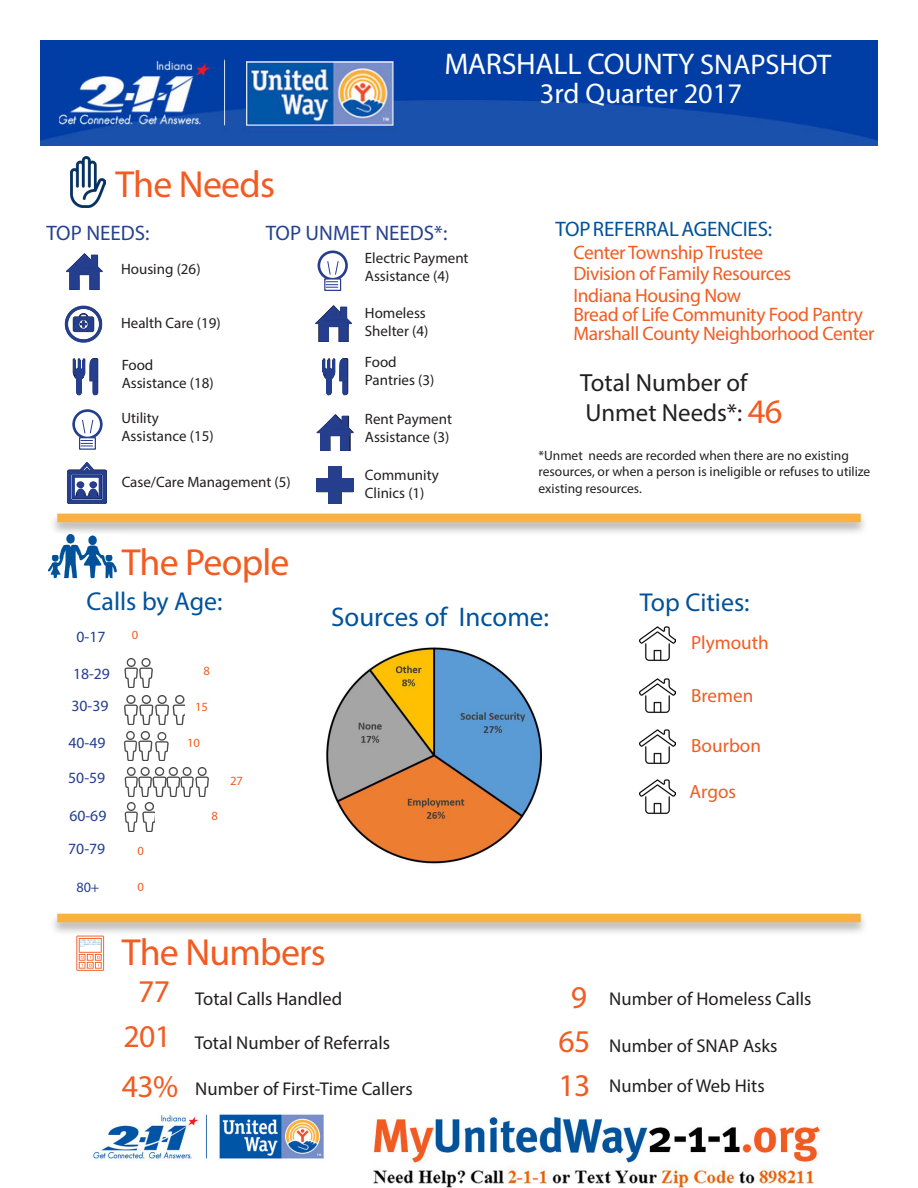
<style>
.page{position:relative;width:918px;height:1188px;background:#fff}
.page>*{position:absolute;margin:0;border:0;box-sizing:border-box;transform-origin:0 0}
.t1{font:37.8px "Myriad Pro";letter-spacing:-.02em;color:#f25b21}
.t2{font:34.5px "Myriad Pro";color:#f25b21}
.t3{font:31.65px "Myriad Pro";letter-spacing:-.02em;color:#f25b21}
.t4{font:30px "Myriad Pro";letter-spacing:-.01em;color:#fff}
.t5{font:28.5px "Myriad Pro";color:#fff}
.t6{font:27px "Myriad Pro";color:#01529a}
.t7{font:25.95px "Myriad Pro";color:#01529a}
.t8{font:24.9px "Myriad Pro";color:#231f20}
.t9{font:21px "Myriad Pro";color:#25418f}
.t10{font:21px "Myriad Pro";letter-spacing:-.01em;color:#01529a}
.t11{font:19.5px "Myriad Pro";letter-spacing:-.02em;color:#f25b21}
.t12{font:19.2px "Myriad Pro";color:#f25b21}
.t13{font:18.6px "Myriad Pro";color:#231f20}
.t14{font:15.75px "Myriad Pro";color:#253f8e}
.t15{font:15px "Myriad Pro";color:#231f20}
.t16{font:14.25px "Myriad Pro";color:#253f8e}
.t17{font:13.5px/16.2px "Myriad Pro";color:#231f20}
.t18{font:12.6px "Myriad Pro";color:#f25b21}
.s1{font-size:28.5px}
</style>
<div class="page">
<img style="left:93px;top:1114px;width:728px;height:74px">
<img style="left:40px;top:40px;width:838px;height:105px">
<img style="left:72px;top:359px;width:27px;height:35px">
<svg style="left:73px;top:359px;width:25px;height:37px"></svg>
<img style="left:322px;top:359px;width:27px;height:35px">
<svg style="left:65px;top:253px;width:38px;height:37px"></svg>
<svg style="left:323px;top:359px;width:25px;height:37px"></svg>
<img style="left:640px;top:779px;width:36px;height:35px">
<img style="left:640px;top:729px;width:36px;height:35px">
<img style="left:640px;top:678px;width:36px;height:35px">
<img style="left:640px;top:626px;width:36px;height:35px">
<div style="left:49px;top:512px;width:820px;height:25px;background:#231f20;opacity:.35"></div>
<div style="left:57px;top:514px;width:804px;height:8px;background:#fbb03f"></div>
<div style="left:49px;top:912px;width:820px;height:25px;background:#231f20;opacity:.35"></div>
<div style="left:57px;top:914px;width:804px;height:8px;background:#fbb03f"></div>
<img style="left:49px;top:535px;width:71px;height:44px">
<svg style="left:76px;top:936px;width:28px;height:35px"></svg>
<img style="left:70px;top:156px;width:36px;height:51px">
<img style="left:66px;top:306px;width:35px;height:34px">
<div style="left:65px;top:306px;width:37px;height:37px;border:3px solid #253f8e;border-radius:50%"></div>
<div style="left:79px;top:313px;width:9px;height:7px;border:1px solid #253f8e;border-radius:50%"></div>
<svg style="left:72px;top:315px;width:23px;height:18px"></svg>
<svg style="left:315px;top:305px;width:37px;height:37px"></svg>
<img style="left:124px;top:658px;width:28px;height:29px">
<img style="left:124px;top:696px;width:45px;height:29px">
<img style="left:124px;top:732px;width:45px;height:29px">
<img style="left:180px;top:767px;width:12px;height:29px">
<img style="left:124px;top:767px;width:56px;height:29px">
<img style="left:124px;top:803px;width:14px;height:28px">
<img style="left:142px;top:802px;width:13px;height:29px">
<img style="left:172px;top:696px;width:13px;height:29px">
<img style="left:192px;top:767px;width:17px;height:29px">
<img style="left:326px;top:647px;width:216px;height:217px">
<img style="left:317px;top:478px;width:11px;height:15px">
<div style="left:328px;top:466px;width:14px;height:38px;background:#253f8e"></div>
<div style="left:316px;top:479px;width:38px;height:13px;background:#253f8e"></div>
<svg style="left:329px;top:478px;width:44px;height:36px"></svg>
<div style="left:72px;top:409px;width:31px;height:30px;border:3px solid #253f8e;border-radius:50%"></div>
<div style="left:79px;top:437px;width:17px;height:13px;background:#fff;border:1px solid #253f8e"></div>
<svg style="left:81px;top:440px;width:12px;height:7px"></svg>
<svg style="left:82px;top:419px;width:12px;height:15px"></svg>
<div style="left:318px;top:251px;width:30px;height:30px;border:3px solid #253f8e;border-radius:50%"></div>
<div style="left:324px;top:278px;width:17px;height:13px;background:#fff;border:1px solid #253f8e"></div>
<svg style="left:326px;top:281px;width:12px;height:7px"></svg>
<svg style="left:327px;top:261px;width:12px;height:14px"></svg>
<svg style="left:316px;top:414px;width:38px;height:37px"></svg>
<img style="left:68px;top:469px;width:38px;height:26px">
<div style="left:72px;top:475px;width:30px;height:24px;border:3px solid #253f8e"></div>
<div style="left:67px;top:470px;width:40px;height:34px;border:4px solid #253f8e"></div>
<div style="left:77px;top:489px;width:7px;height:9px;background:#253f8e;border-radius:50%"></div>
<div style="left:77px;top:488px;width:8px;height:11px;border:2px solid #253f8e;border-radius:50%"></div>
<div style="left:90px;top:489px;width:7px;height:9px;background:#253f8e;border-radius:50%"></div>
<div style="left:89px;top:488px;width:8px;height:11px;border:2px solid #253f8e;border-radius:50%"></div>
<div style="left:77px;top:481px;width:7px;height:7px;border:2px solid #253f8e;border-radius:50%"></div>
<div style="left:89px;top:481px;width:8px;height:7px;border:2px solid #253f8e;border-radius:50%"></div>
<svg style="left:76px;top:462px;width:21px;height:13px"></svg>
<p class="t1" style="left:116px;top:161px;width:161px">The Needs</p>
<p class="t4" style="left:444px;top:45px;width:388px">MARSHALL COUNTY <span class="s1">SNAPSHOT</span></p>
<p class="t5" style="left:540px;top:76px;width:204px">3rd Quarter 2017</p>
<p class="t9" style="left:46px;top:220px;width:105px">TOP NEEDS:</p>
<p class="t15" style="left:121px;top:259px;width:81px">Housing (26)</p>
<p class="t15" style="left:121px;top:313px;width:101px">Health Care (19)</p>
<p class="t15" style="left:122px;top:356px;width:33px">Food</p>
<p class="t15" style="left:122px;top:374px;width:94px">Assistance (18)</p>
<p class="t15" style="left:122px;top:409px;width:39px">Utility</p>
<p class="t15" style="left:122px;top:427px;width:94px">Assistance (15)</p>
<p class="t9" style="left:266px;top:220px;width:183px">TOP UNMET NEEDS*:</p>
<p class="t15" style="left:365px;top:249px;width:105px">Electric Payment</p>
<p class="t15" style="left:365px;top:267px;width:86px">Assistance (4)</p>
<p class="t15" style="left:365px;top:304px;width:62px">Homeless</p>
<p class="t15" style="left:365px;top:322px;width:65px">Shelter (4)</p>
<p class="t15" style="left:365px;top:353px;width:33px">Food</p>
<p class="t15" style="left:365px;top:371px;width:71px">Pantries (3)</p>
<p class="t15" style="left:365px;top:410px;width:89px">Rent Payment</p>
<p class="t15" style="left:365px;top:428px;width:86px">Assistance (3)</p>
<p class="t15" style="left:122px;top:473px;width:171px">Case/Care Management (5)</p>
<p class="t1" style="left:122px;top:539px;width:169px">The People</p>
<p class="t15" style="left:365px;top:466px;width:76px">Community</p>
<p class="t15" style="left:365px;top:484px;width:61px">Clinics (1)</p>
<p class="t10" style="left:556px;top:216px;width:218px">TOP REFERRAL AGENCIES:</p>
<p class="t11" style="left:573px;top:240px;width:191px">Center Township Trustee</p>
<p class="t11" style="left:573px;top:261px;width:219px">Division of Family Resources</p>
<p class="t11" style="left:573px;top:283px;width:169px">Indiana Housing Now</p>
<p class="t11" style="left:573px;top:322px;width:303px">Marshall County Neighborhood Center</p>
<p class="t11" style="left:573px;top:303px;width:291px">Bread of Life Community Food Pantry</p>
<p class="t8" style="left:580px;top:368px;width:169px">Total Number of</p>
<p class="t8" style="left:585px;top:397px;width:159px">Unmet Needs*:</p>
<p class="t2" style="left:748px;top:390px;width:36px">46</p>
<p class="t17" style="left:539px;top:447px;width:333px">*Unmet needs are recorded when there are no existing resources, or when a person is ineligible or refuses to utilize existing resources.</p>
<p class="t7" style="left:87px;top:585px;width:138px">Calls by Age:</p>
<p class="t14" style="left:76px;top:627px;width:30px">0-17</p>
<p class="t14" style="left:73px;top:664px;width:38px">18-29</p>
<p class="t14" style="left:72px;top:696px;width:38px">30-39</p>
<p class="t14" style="left:69px;top:733px;width:38px">40-49</p>
<p class="t14" style="left:68px;top:768px;width:38px">50-59</p>
<p class="t14" style="left:69px;top:806px;width:38px">60-69</p>
<p class="t14" style="left:68px;top:839px;width:38px">70-79</p>
<p class="t16" style="left:76px;top:879px;width:25px">80+</p>
<p class="t18" style="left:132px;top:627px;width:8px">0</p>
<p class="t18" style="left:138px;top:843px;width:8px">0</p>
<p class="t18" style="left:137px;top:879px;width:8px">0</p>
<p class="t18" style="left:204px;top:663px;width:8px">8</p>
<p class="t18" style="left:195px;top:699px;width:14px">15</p>
<p class="t18" style="left:187px;top:735px;width:14px">10</p>
<p class="t18" style="left:211px;top:808px;width:8px">8</p>
<p class="t18" style="left:230px;top:773px;width:14px">27</p>
<p class="t6" style="left:331px;top:601px;width:219px">Sources of Income:</p>
<p class="t7" style="left:640px;top:586px;width:111px">Top Cities:</p>
<p class="t12" style="left:691px;top:631px;width:79px">Plymouth</p>
<p class="t12" style="left:691px;top:683px;width:64px">Bremen</p>
<p class="t12" style="left:691px;top:734px;width:71px">Bourbon</p>
<p class="t12" style="left:690px;top:780px;width:48px">Argos</p>
<p class="t1" style="left:122px;top:929px;width:205px">The Numbers</p>
<p class="t3" style="left:138px;top:971px;width:33px">77</p>
<p class="t13" style="left:195px;top:987px;width:148px">Total Calls Handled</p>
<p class="t3" style="left:124px;top:1017px;width:49px">201</p>
<p class="t13" style="left:195px;top:1032px;width:197px">Total Number of Referrals</p>
<p class="t3" style="left:122px;top:1067px;width:58px">43%</p>
<p class="t13" style="left:195px;top:1077px;width:219px">Number of First-Time Callers</p>
<p class="t3" style="left:571px;top:978px;width:18px">9</p>
<p class="t13" style="left:609px;top:987px;width:204px">Number of Homeless Calls</p>
<p class="t3" style="left:559px;top:1022px;width:33px">65</p>
<p class="t13" style="left:609px;top:1034px;width:170px">Number of SNAP Asks</p>
<p class="t3" style="left:559px;top:1066px;width:33px">13</p>
<p class="t13" style="left:609px;top:1074px;width:157px">Number of Web Hits</p>
</div>
